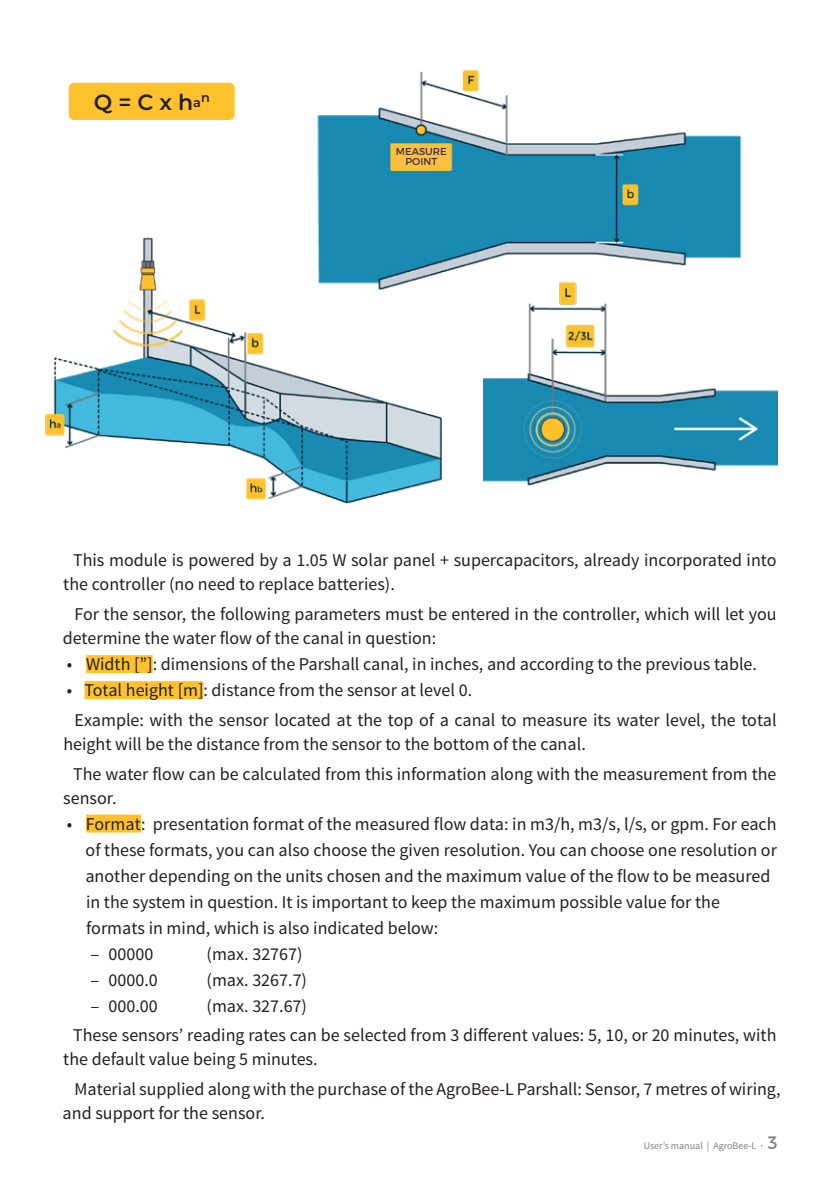
<style>
.page{position:relative;width:840px;height:1191px;background:#fff}
.page>*{position:absolute;margin:0;border:0;box-sizing:border-box;transform-origin:0 0}
.t1{font:600 22px "Montserrat";color:#231f20}
.t2{font:18px/26px "Source Sans Pro";color:#231f20}
.t3{font:10px "Source Sans Pro";color:#808285}
.t4{font:10px/10px "Montserrat";color:#372b52;text-align:center}
.s1{font-size:12.8px}
.s2{font-weight:600}
.s3{font-family:"Montserrat";font-size:18px}
</style>
<div class="page">
<div style="left:69px;top:83px;width:165px;height:37px;background:#ffc22c;border-radius:6px"></div>
<img style="left:45px;top:237px;width:397px;height:267px">
<img style="left:483px;top:346px;width:293px;height:140px">
<div style="left:86px;top:655px;width:67px;height:18px;background:#ffc22c"></div>
<div style="left:84px;top:681px;width:119px;height:18px;background:#ffc22c"></div>
<div style="left:86px;top:814px;width:55px;height:18px;background:#ffc22c"></div>
<img style="left:311px;top:70px;width:431px;height:276px">
<div style="left:394px;top:145px;width:56px;height:23px;background:#febf3e"></div>
<p class="t1" style="left:94px;top:86px;width:118px">Q = C x h<span class="s1">a</span><sup>n</sup></p>
<p class="t4" style="left:395px;top:147px;width:52px">MEASURE<br>POINT</p>
<p class="t2" style="left:63px;top:549px;width:714px;line-height:24px;text-indent:10px">This module is powered by a 1.05 W solar panel + supercapacitors, already incorporated into the controller (no need to replace batteries).</p>
<p class="t2" style="left:63px;top:602px;width:715px;line-height:24px;text-indent:12px">For the sensor, the following parameters must be entered in the controller, which will let you determine the water flow of the canal in question:</p>
<p class="t2" style="left:67px;top:651px;width:691px">• Width [”]: dimensions of the Parshall canal, in inches, and according to the previous table.</p>
<p class="t2" style="left:75px;top:675px;width:703px;line-height:29.6px;text-indent:-8px">• Total height [m]: distance from the sensor at level 0.<br>Example: with the sensor located at the top of a canal to measure its water level, the total</p>
<p class="t2" style="left:73px;top:729px;width:704px;line-height:29.6px;text-indent:-10px">height will be the distance from the sensor to the bottom of the canal.<br>The water flow can be calculated from this information along with the measurement from the</p>
<p class="t2" style="left:63px;top:785px;width:55px">sensor.</p>
<p class="t2" style="left:85px;top:811px;width:692px;text-indent:-18px">• Format: presentation format of the measured flow data: in m3/h, m3/s, l/s, or gpm. For each of these formats, you can also choose the given resolution. You can choose one resolution or another depending on the units chosen and the maximum value of the flow to be measured in the system in question. It is important to keep the maximum possible value for the formats in mind, which is also indicated below:<br>‒ 00000</p>
<p class="t2" style="left:206px;top:940px;width:97px">(max. 32767)</p>
<p class="t2" style="left:90px;top:966px;width:69px">‒ 0000.0</p>
<p class="t2" style="left:206px;top:966px;width:102px">(max. 3267.7)</p>
<p class="t2" style="left:90px;top:992px;width:69px">‒ 000.00</p>
<p class="t2" style="left:73px;top:991px;width:704px;line-height:29.6px;text-indent:133px">(max. 327.67)<br>These sensors’ reading rates can be selected from 3 different values: 5, 10, or 20 minutes, with</p>
<p class="t2" style="left:74px;top:1044px;width:707px;line-height:29.6px;text-indent:-11px">the default value being 5 minutes.<br>Material supplied along with the purchase of the AgroBee-L Parshall: Sensor, 7 metres of wiring,</p>
<p class="t2" style="left:63px;top:1100px;width:204px">and support for the sensor.</p>
<p class="t3" style="left:643px;top:1139px;width:135px">User’s manual | AgroBee-L <span class="s2">·</span> <span class="s3">3</span></p>
</div>
